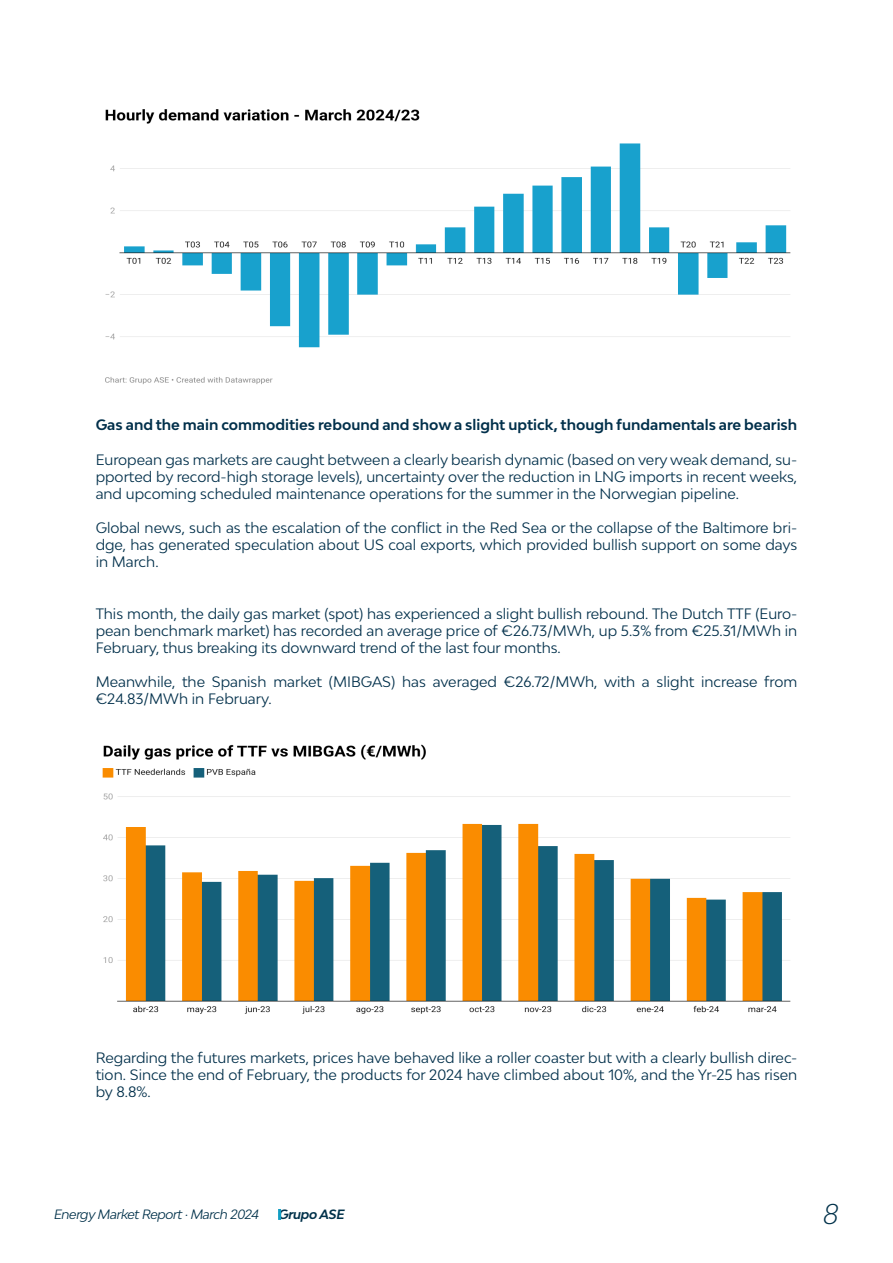
<style>
.page{position:relative;width:893px;height:1263px;background:#fff}
.page>*{position:absolute;margin:0;border:0;box-sizing:border-box;transform-origin:0 0}
.t1{font:italic 300 27px "Bw Modelica";color:#00314a}
.t2{font:14.25px/17.1px "Bw Modelica";color:#02304b;text-align:justify}
.t3{font:700 14.25px "Bw Modelica";color:#02304b}
.t4{font:italic 12.75px "Bw Modelica";letter-spacing:-.03em;color:#00314a}
.t5{font:italic 700 12.75px "Bw Modelica";letter-spacing:-.03em;color:#00314a}
</style>
<div class="page">
<svg style="left:278px;top:1209px;width:3px;height:11px"></svg>
<img style="left:102px;top:744px;width:689px;height:270px">
<img style="left:105px;top:109px;width:686px;height:276px">
<p class="t3" style="left:96px;top:416px;width:703px">Gas and the main commodities rebound and show a slight uptick, though fundamentals are bearish</p>
<p class="t2" style="left:96px;top:450px;width:703px">European gas markets are caught between a clearly bearish dynamic (based on very weak demand, su&shy;pported by record-high storage levels), uncertainty over the reduction in LNG imports in recent weeks, and upcoming scheduled maintenance operations for the summer in the Norwegian pipeline.</p>
<p class="t2" style="left:96px;top:519px;width:703px">Global news, such as the escalation of the conflict in the Red Sea or the collapse of the Baltimore bri&shy;dge, has generated speculation about US coal exports, which provided bullish support on some days in March.</p>
<p class="t2" style="left:96px;top:604px;width:703px">This month, the daily gas market (spot) has experienced a slight bullish rebound. The Dutch TTF (Euro&shy;pean benchmark market) has recorded an average price of €26.73/MWh, up 5.3% from €25.31/MWh in February, thus breaking its downward trend of the last four months.</p>
<p class="t2" style="left:96px;top:673px;width:703px">Meanwhile, the Spanish market (MIBGAS) has averaged €26.72/MWh, with a slight increase from €24.83/MWh in February.</p>
<p class="t2" style="left:96px;top:1049px;width:703px">Regarding the futures markets, prices have behaved like a roller coaster but with a clearly bullish direc&shy;tion. Since the end of February, the products for 2024 have climbed about 10%, and the Yr-25 has risen by 8.8%.</p>
<p class="t4" style="left:54px;top:1206px;width:207px">Energy Market Report · March 2024</p>
<p class="t5" style="left:278px;top:1206px;width:68px">Grupo ASE</p>
<h1 class="t1" style="left:823px;top:1196px;width:17px">8</h1>
</div>
